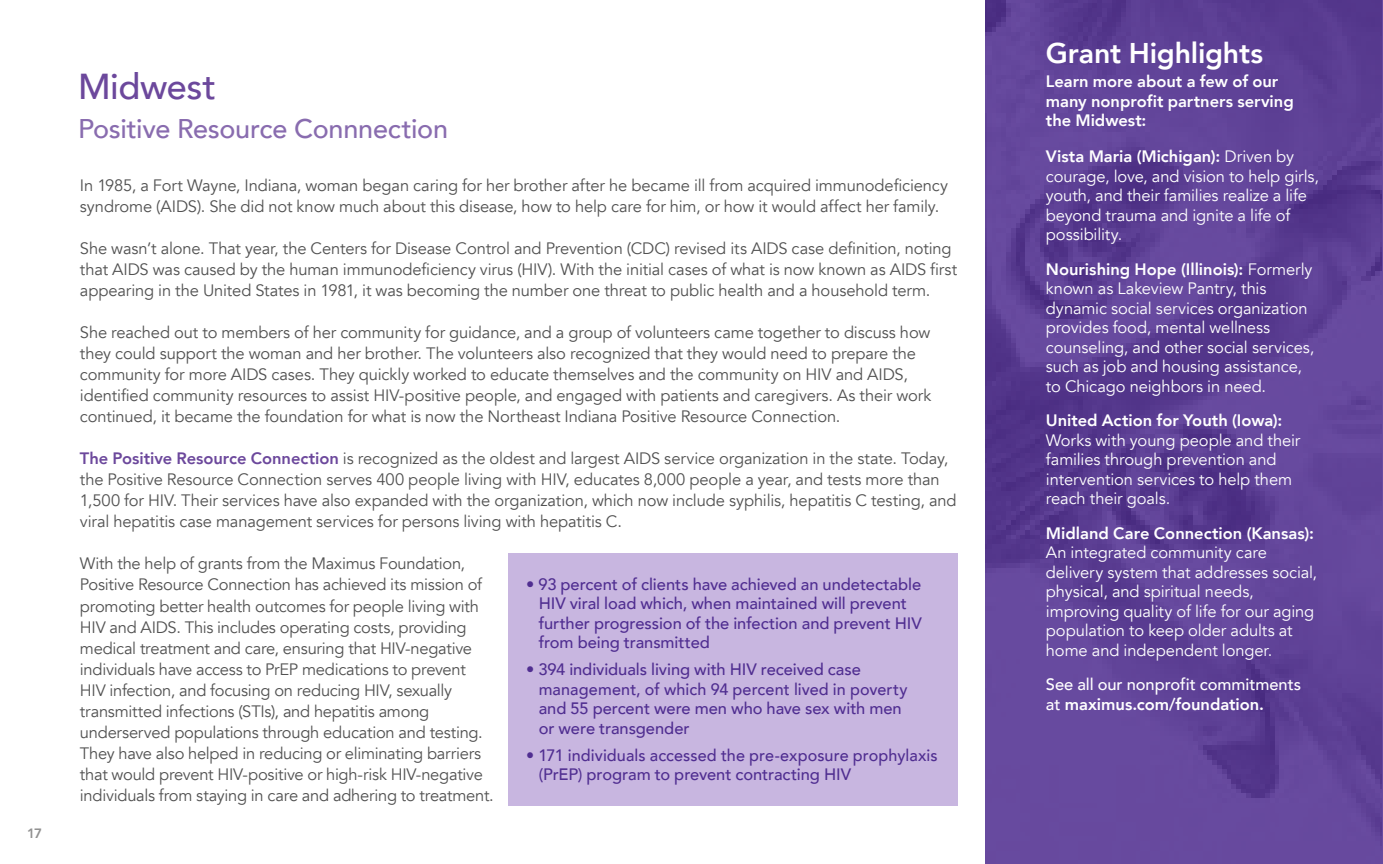
<style>
.page{position:relative;width:1383px;height:864px;background:#fff}
.page>*{position:absolute;margin:0;border:0;box-sizing:border-box;transform-origin:0 0}
.t1{font:500 36px "Avenir";letter-spacing:-.01em;color:#6c489c}
.t2{font:800 28.5px "Avenir";letter-spacing:-.005em;color:#fff}
.t3{font:500 27px "Avenir";letter-spacing:-.01em;color:#896caf}
.t4{font:16.5px/21px "Avenir";letter-spacing:-.01em;color:#525252}
.t5{font:16.5px/19.5px "Avenir";letter-spacing:-.005em;color:#fff}
.t6{font:500 16.5px/19.5px "Avenir";letter-spacing:-.005em;color:#502e91}
.t7{font:800 16.5px/19.5px "Avenir";color:#fff}
.t8{font:500 16.5px/19.5px "Avenir";letter-spacing:-.005em;color:#fff}
.t9{font:800 13.5px "Avenir";color:#919191}
.s1{font-weight:800;color:#6c489c}
.s2{font-weight:800}
</style>
<div class="page">
<svg style="left:985px;top:0;width:397px;height:864px;background:#5e4196"></svg>
<div style="left:508px;top:554px;width:449px;height:252px;background:#c8b6e0"></div>
<p class="t9" style="left:27px;top:822px;width:16px">17</p>
<h3 class="t1" style="left:78px;top:56px;width:140px">Midwest</h3>
<h4 class="t3" style="left:78px;top:106px;width:371px">Positive Resource Connnection</h4>
<p class="t4" style="left:80px;top:176px;width:869px">In 1985, a Fort Wayne, Indiana, woman began caring for her brother after he became ill from acquired immunodeficiency syndrome (AIDS). She did not know much about this disease, how to help care for him, or how it would affect her family.</p>
<p class="t4" style="left:80px;top:239px;width:878px">She wasn’t alone. That year, the Centers for Disease Control and Prevention (CDC) revised its AIDS case definition, noting that AIDS was caused by the human immunodeficiency virus (HIV). With the initial cases of what is now known as AIDS first appearing in the United States in 1981, it was becoming the number one threat to public health and a household term.</p>
<p class="t4" style="left:80px;top:323px;width:852px">She reached out to members of her community for guidance, and a group of volunteers came together to discuss how they could support the woman and her brother. The volunteers also recognized that they would need to prepare the community for more AIDS cases. They quickly worked to educate themselves and the community on HIV and AIDS, identified community resources to assist HIV-positive people, and engaged with patients and caregivers. As their work continued, it became the foundation for what is now the Northeast Indiana Positive Resource Connection.</p>
<p class="t4" style="left:80px;top:449px;width:878px"><span class="s1">The Positive Resource Connection</span> is recognized as the oldest and largest AIDS service organization in the state. Today, the Positive Resource Connection serves 400 people living with HIV, educates 8,000 people a year, and tests more than 1,500 for HIV. Their services have also expanded with the organization, which now include syphilis, hepatitis C testing, and viral hepatitis case management services for persons living with hepatitis C.</p>
<p class="t4" style="left:80px;top:554px;width:415px">With the help of grants from the Maximus Foundation, Positive Resource Connection has achieved its mission of promoting better health outcomes for people living with HIV and AIDS. This includes operating costs, providing medical treatment and care, ensuring that HIV-negative individuals have access to PrEP medications to prevent HIV infection, and focusing on reducing HIV, sexually transmitted infections (STIs), and hepatitis among underserved populations through education and testing.<br>They have also helped in reducing or eliminating barriers that would prevent HIV-positive or high-risk HIV-negative individuals from staying in care and adhering to treatment.</p>
<p class="t6" style="left:538px;top:573px;width:385px;text-indent:-13px">• 93 percent of clients have achieved an undetectable HIV viral load which, when maintained will prevent further progression of the infection and prevent HIV from being transmitted</p>
<p class="t6" style="left:538px;top:659px;width:370px;text-indent:-13px">• 394 individuals living with HIV received case management, of which 94 percent lived in poverty and 55 percent were men who have sex with men or were transgender</p>
<p class="t6" style="left:538px;top:744px;width:400px;text-indent:-13px">• 171 individuals accessed the pre-exposure prophylaxis (PrEP) program to prevent contracting HIV</p>
<p class="t2" style="left:1045px;top:31px;width:219px">Grant Highlights</p>
<p class="t7" style="left:1045px;top:72px;width:249px">Learn more about a few of our many nonprofit partners serving the Midwest:</p>
<p class="t5" style="left:1045px;top:147px;width:274px"><span class="s2">Vista Maria (Michigan):</span> Driven by courage, love, and vision to help girls, youth, and their families realize a life beyond trauma and ignite a life of possibility.</p>
<p class="t5" style="left:1045px;top:259px;width:270px"><span class="s2">Nourishing Hope (Illinois):</span> Formerly known as Lakeview Pantry, this dynamic social services organization provides food, mental wellness counseling, and other social services, such as job and housing assistance, to Chicago neighbors in need.</p>
<p class="t7" style="left:1045px;top:411px;width:238px">United Action for Youth (Iowa):</p>
<p class="t5" style="left:1045px;top:430px;width:256px">Works with young people and their families through prevention and intervention services to help them reach their goals.</p>
<p class="t7" style="left:1045px;top:523px;width:269px">Midland Care Connection (Kansas):</p>
<p class="t5" style="left:1045px;top:543px;width:273px">An integrated community care delivery system that addresses social, physical, and spiritual needs, improving quality of life for our aging population to keep older adults at home and independent longer.</p>
<p class="t8" style="left:1045px;top:674px;width:257px">See all our nonprofit commitments at <span class="s2">maximus.com/foundation.</span></p>
</div>
